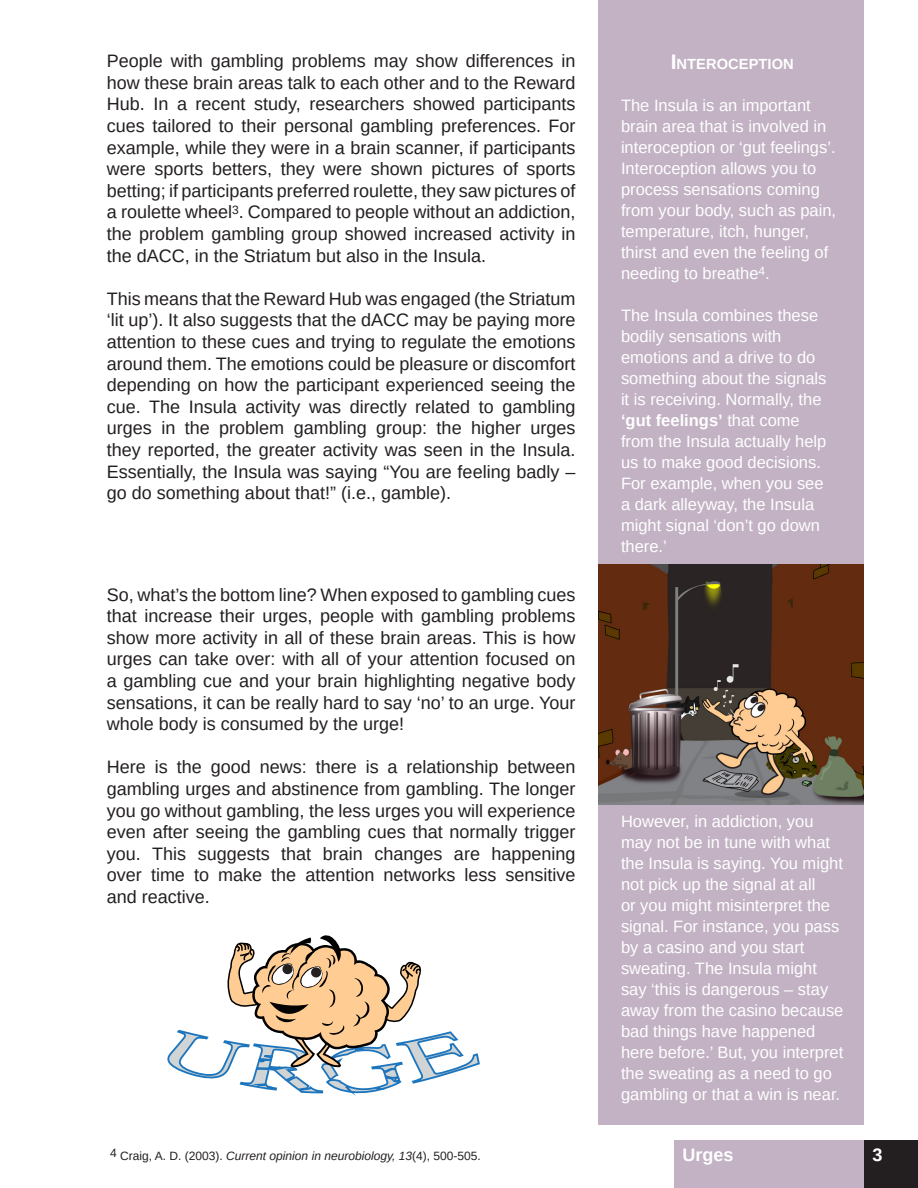
<style>
.page{position:relative;width:918px;height:1188px;background:#fff}
.page>*{position:absolute;margin:0;border:0;box-sizing:border-box;transform-origin:0 0}
.t1{font:18px/21.6px "Arimo";color:#231f20;text-align:justify}
.t2{font:700 18px "Arimo";color:#fff}
.t3{font:16.5px/21px "Arimo";color:#fff}
.t4{font:700 14.7px "Arimo";letter-spacing:.005em;color:#fff}
.t5{font:italic 12px "Arimo";color:#231f20}
.s1{font-size:21px}
.s2{font-weight:700}
.s3{font-style:normal}
</style>
<div class="page">
<div style="left:598px;top:0;width:266px;height:1124px;background:#c2b2c4"></div>
<div style="left:674px;top:1140px;width:190px;height:48px;background:#c2b2c4"></div>
<div style="left:864px;top:1140px;width:54px;height:48px;background:#231f20"></div>
<img style="left:598px;top:565px;width:266px;height:240px">
<svg style="left:168px;top:935px;width:312px;height:161px"></svg>
<p class="t1" style="left:107px;top:50px;width:470px">People with gambling problems may show differences in how these brain areas talk to each other and to the Reward Hub. In a recent study, researchers showed participants cues tailored to their personal gambling preferences. For example, while they were in a brain scanner, if participants were sports betters, they were shown pictures of sports betting; if participants preferred roulette, they saw pictures of a roulette wheel<sup>3</sup>. Compared to people without an addiction, the problem gambling group showed increased activity in the dACC, in the Striatum but also in the Insula.</p>
<p class="t1" style="left:107px;top:288px;width:470px">This means that the Reward Hub was engaged (the Striatum ‘lit up’). It also suggests that the dACC may be paying more attention to these cues and trying to regulate the emotions around them. The emotions could be pleasure or discomfort depending on how the participant experienced seeing the cue. The Insula activity was directly related to gambling urges in the problem gambling group: the higher urges they reported, the greater activity was seen in the Insula.<br>Essentially, the Insula was saying “You are feeling badly – go do something about that!” (i.e., gamble).</p>
<p class="t1" style="left:107px;top:584px;width:470px">So, what’s the bottom line? When exposed to gambling cues that increase their urges, people with gambling problems show more activity in all of these brain areas. This is how urges can take over: with all of your attention focused on a gambling cue and your brain highlighting negative body sensations, it can be really hard to say ‘no’ to an urge. Your whole body is consumed by the urge!</p>
<p class="t1" style="left:107px;top:757px;width:470px">Here is the good news: there is a relationship between gambling urges and abstinence from gambling. The longer you go without gambling, the less urges you will experience even after seeing the gambling cues that normally trigger you. This suggests that brain changes are happening over time to make the attention networks less sensitive and reactive.</p>
<p class="t4" style="left:671px;top:54px;width:125px"><span class="s1">I</span> NTEROCEPTION</p>
<p class="t3" style="left:621px;top:95px;width:217px">The Insula is an important brain area that is involved in interoception or ‘gut feelings’.<br>Interoception allows you to process sensations coming from your body, such as pain, temperature, itch, hunger, thirst and even the feeling of needing to breathe<sup>4</sup>.</p>
<p class="t3" style="left:621px;top:305px;width:207px">The Insula combines these bodily sensations with emotions and a drive to do something about the signals it is receiving. Normally, the <span class="s2">‘gut feelings’</span> that come from the Insula actually help us to make good decisions.<br>For example, when you see a dark alleyway, the Insula might signal ‘don’t go down there.’</p>
<p class="t3" style="left:621px;top:811px;width:224px">However, in addiction, you may not be in tune with what the Insula is saying. You might not pick up the signal at all<br>or you might misinterpret the signal. For instance, you pass by a casino and you start sweating. The Insula might say ‘this is dangerous – stay away from the casino because bad things have happened here before.’ But, you interpret the sweating as a need to go gambling or that a win is near.</p>
<p class="t5" style="left:110px;top:1148px;width:372px"><sup>4</sup> <span class="s3">Craig, A. D. (2003).</span> Current opinion in neurobiology, 13<span class="s3">(4), 500-505.</span></p>
<p class="t2" style="left:683px;top:1142px;width:53px">Urges</p>
<p class="t2" style="left:873px;top:1142px;width:12px">3</p>
</div>
